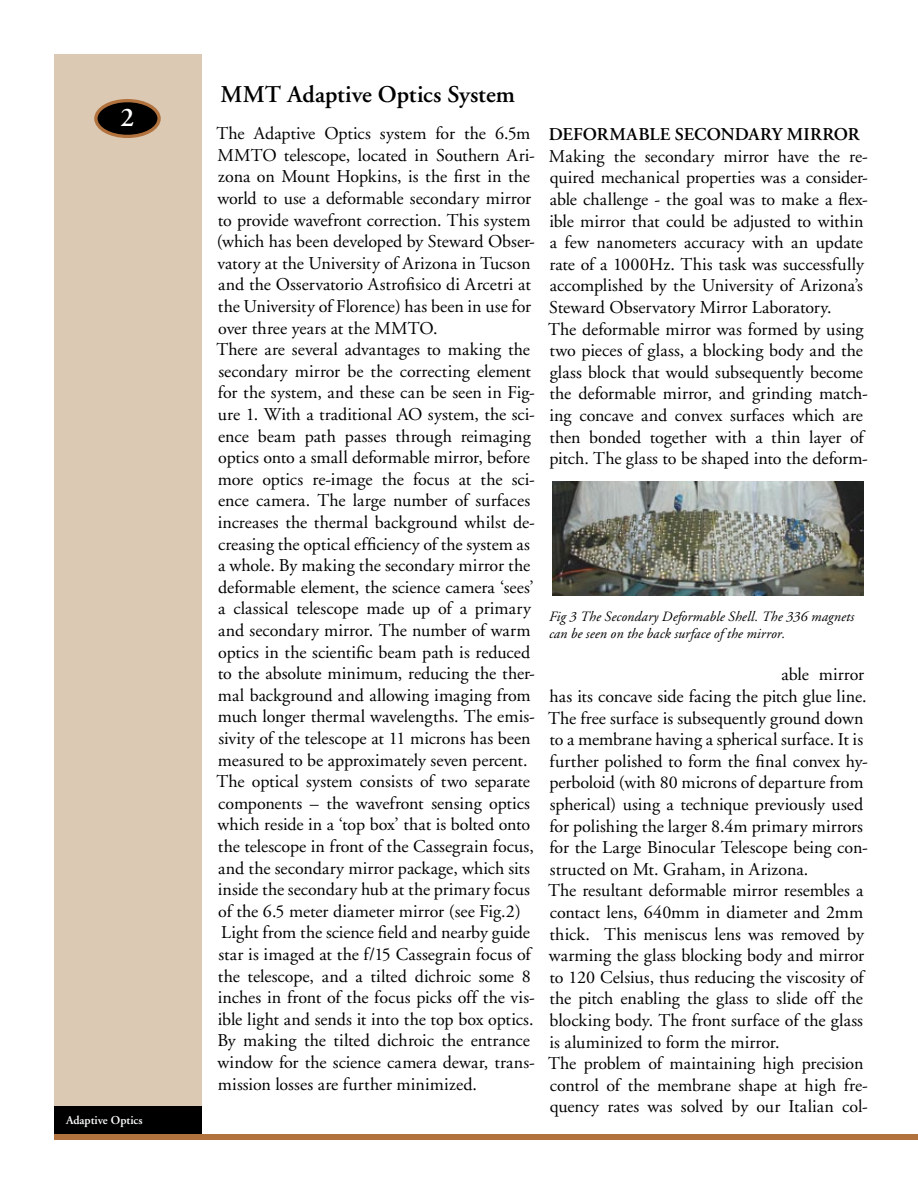
<style>
.page{position:relative;width:918px;height:1188px;background:#fff}
.page>*{position:absolute;margin:0;border:0;box-sizing:border-box;transform-origin:0 0}
.t1{font:600 24px "Adobe Garamond";color:#000}
.t2{font:18px/21.6px "Adobe Garamond";color:#000}
.t3{font:600 18px "Adobe Garamond";color:#000}
.t4{font:italic 14.25px/17.1px "Adobe Garamond";letter-spacing:.01em;color:#000}
.t5{font:600 12px "Adobe Garamond";color:#fff}
</style>
<div class="page">
<div style="left:54px;top:1106px;width:148px;height:28px;background:#000"></div>
<div style="left:54px;top:54px;width:148px;height:1052px;background:#dbc9b3"></div>
<div style="left:54px;top:1134px;width:864px;height:6px;background:#b2723e"></div>
<div style="left:96px;top:101px;width:63px;height:35px;background:#000;border-radius:50%"></div>
<div style="left:94px;top:99px;width:67px;height:39px;border:3px solid #b2723e;border-radius:50%"></div>
<img style="left:552px;top:482px;width:312px;height:114px">
<p class="t5" style="left:66px;top:1113px;width:78px">Adaptive Optics</p>
<h1 class="t1" style="left:220px;top:81px;width:296px">MMT Adaptive Optics System</h1>
<p class="t2" style="left:217px;top:123px;width:320px">The Adaptive Optics system for the 6.5m MMTO telescope, located in Southern Ari&shy;zona on Mount Hopkins, is the first in the world to use a deformable secondary mirror to provide wavefront correction. This system (which has been developed by Steward Obser&shy;vatory at the University of Arizona in Tucson and the Osservatorio Astrofisico di Arcetri at the University of Florence) has been in use for over three years at the MMTO.<br>There are several advantages to making the secondary mirror be the correcting element for the system, and these can be seen in Fig&shy;ure 1. With a traditional AO system, the sci&shy;ence beam path passes through reimaging optics onto a small deformable mirror, before more optics re-image the focus at the sci&shy;ence camera. The large number of surfaces increases the thermal background whilst de&shy;creasing the optical efficiency of the system as a whole. By making the secondary mirror the deformable element, the science camera ‘sees’ a classical telescope made up of a primary and secondary mirror. The number of warm optics in the scientific beam path is reduced to the absolute minimum, reducing the ther&shy;mal background and allowing imaging from much longer thermal wavelengths. The emis&shy;sivity of the telescope at 11 microns has been measured to be approximately seven percent.<br>The optical system consists of two separate components – the wavefront sensing optics which reside in a ‘top box’ that is bolted onto the telescope in front of the Cassegrain focus, and the secondary mirror package, which sits inside the secondary hub at the primary focus of the 6.5 meter diameter mirror (see Fig.2)<br>Light from the science field and nearby guide star is imaged at the f/15 Cassegrain focus of the telescope, and a tilted dichroic some 8 inches in front of the focus picks off the vis&shy;ible light and sends it into the top box optics.<br>By making the tilted dichroic the entrance window for the science camera dewar, trans&shy;mission losses are further minimized.</p>
<p class="t3" style="left:549px;top:125px;width:312px">DEFORMABLE SECONDARY MIRROR</p>
<p class="t2" style="left:548px;top:146px;width:321px">Making the secondary mirror have the re&shy;quired mechanical properties was a consider&shy;able challenge - the goal was to make a flex&shy;ible mirror that could be adjusted to within a few nanometers accuracy with an update rate of a 1000Hz. This task was successfully accomplished by the University of Arizona’s Steward Observatory Mirror Laboratory.<br>The deformable mirror was formed by using two pieces of glass, a blocking body and the glass block that would subsequently become the deformable mirror, and grinding match&shy;ing concave and convex surfaces which are then bonded together with a thin layer of pitch. The glass to be shaped into the deform-</p>
<p class="t4" style="left:549px;top:608px;width:307px">Fig 3 The Secondary Deformable Shell. The 336 magnets can be seen on the back surface of the mirror.</p>
<p class="t2" style="left:548px;top:664px;width:321px;text-indent:233px">able mirror has its concave side facing the pitch glue line.<br>The free surface is subsequently ground down to a membrane having a spherical surface. It is further polished to form the final convex hy&shy;perboloid (with 80 microns of departure from spherical) using a technique previously used for polishing the larger 8.4m primary mirrors for the Large Binocular Telescope being con&shy;structed on Mt. Graham, in Arizona.<br>The resultant deformable mirror resembles a contact lens, 640mm in diameter and 2mm thick. This meniscus lens was removed by warming the glass blocking body and mirror to 120 Celsius, thus reducing the viscosity of the pitch enabling the glass to slide off the blocking body. The front surface of the glass is aluminized to form the mirror.<br>The problem of maintaining high precision control of the membrane shape at high fre&shy;quency rates was solved by our Italian col-</p>
</div>
